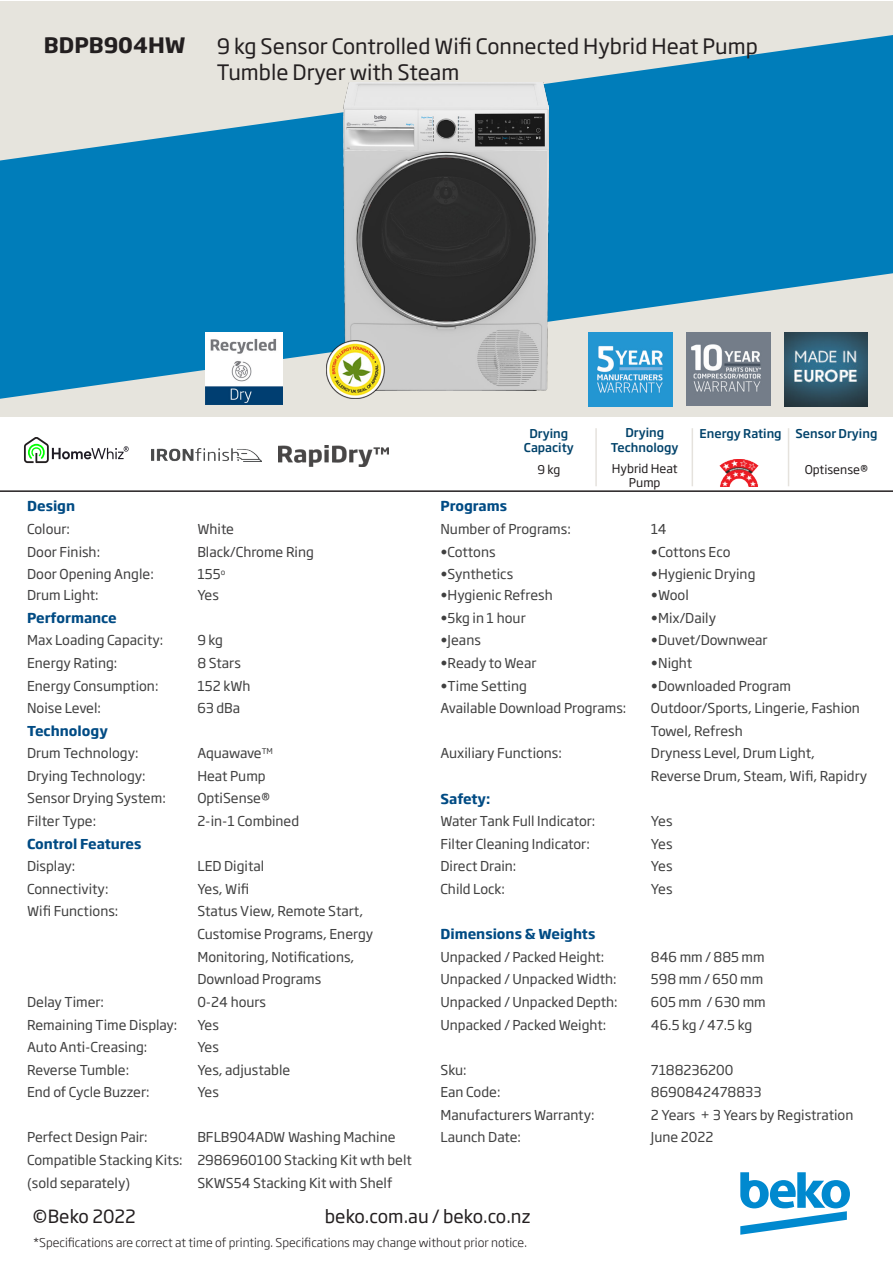
<style>
.page{position:relative;width:893px;height:1263px;background:#fff}
.page>*{position:absolute;margin:0;border:0;box-sizing:border-box;transform-origin:0 0}
.t1{font:21px "Soho Gothic Pro";color:#231f20}
.t2{font:700 21px "Soho Gothic Pro";color:#231f20}
.t3{font:18px "Soho Gothic Pro";color:#231f20}
.t4{font:13.5px "Soho Gothic Pro";color:#404040}
.t5{font:700 13.5px "Soho Gothic Pro";color:#004b84}
.t6{font:13.5px "Soho Gothic Pro";color:#403f40}
.t7{font:300 12px "Soho Gothic Pro";color:#231f20}
.t8{font:500 12px "Soho Gothic Pro";color:#01426a}
.t9{font:12px/14.4px "Soho Gothic Pro";color:#231f20;text-align:center}
</style>
<div class="page">
<div style="left:0;top:1px;width:893px;height:416px;background:#e6e4dd"></div>
<svg style="left:0;top:35px;width:893px;height:364px;fill:#007dba"></svg>
<svg style="left:740px;top:1172px;width:110px;height:63px"></svg>
<hr style="left:0;top:490px;width:893px;height:2px;background:#231f20">
<img style="left:343px;top:83px;width:205px;height:308px">
<img style="left:719px;top:460px;width:40px;height:26px">
<hr style="left:595px;top:428px;width:2px;height:58px;background:#e5e2dd">
<hr style="left:692px;top:428px;width:1px;height:58px;background:#e5e2dd">
<hr style="left:788px;top:428px;width:1px;height:58px;background:#e5e2dd">
<img style="left:327px;top:340px;width:58px;height:58px">
<img style="left:206px;top:333px;width:76px;height:71px">
<svg style="left:24px;top:437px;width:105px;height:26px"></svg>
<img style="left:152px;top:449px;width:109px;height:13px">
<img style="left:589px;top:332px;width:83px;height:74px">
<img style="left:686px;top:332px;width:84px;height:73px">
<img style="left:784px;top:332px;width:84px;height:74px">
<img style="left:279px;top:446px;width:110px;height:20px">
<p class="t2" style="left:44px;top:29px;width:143px">BDPB904HW</p>
<p class="t1" style="left:217px;top:30px;width:542px">9 kg Sensor Controlled Wifi Connected Hybrid Heat Pump</p>
<p class="t1" style="left:217px;top:56px;width:244px">Tumble Dryer with Steam</p>
<p class="t8" style="left:529px;top:424px;width:40px">Drying</p>
<p class="t8" style="left:524px;top:438px;width:51px">Capacity</p>
<p class="t9" style="left:538px;top:461px;width:24px">9 kg</p>
<p class="t8" style="left:625px;top:423px;width:40px">Drying</p>
<p class="t8" style="left:611px;top:438px;width:69px">Technology</p>
<p class="t9" style="left:612px;top:461px;width:67px">Hybrid Heat<br>Pump</p>
<p class="t8" style="left:700px;top:424px;width:84px">Energy Rating</p>
<p class="t8" style="left:796px;top:424px;width:83px">Sensor Drying</p>
<p class="t9" style="left:805px;top:461px;width:65px">Optisense®</p>
<p class="t5" style="left:27px;top:495px;width:50px">Design</p>
<p class="t5" style="left:440px;top:495px;width:68px">Programs</p>
<p class="t6" style="left:27px;top:518px;width:44px">Colour:</p>
<p class="t6" style="left:197px;top:518px;width:38px">White</p>
<p class="t4" style="left:440px;top:518px;width:132px">Number of Programs:</p>
<p class="t4" style="left:651px;top:518px;width:17px">14</p>
<p class="t6" style="left:27px;top:541px;width:75px">Door Finish:</p>
<p class="t6" style="left:197px;top:541px;width:118px">Black/Chrome Ring</p>
<p class="t4" style="left:440px;top:541px;width:57px">•Cottons</p>
<p class="t4" style="left:651px;top:541px;width:81px">•Cottons Eco</p>
<p class="t6" style="left:27px;top:564px;width:128px">Door Opening Angle:</p>
<p class="t6" style="left:27px;top:585px;width:73px">Drum Light:</p>
<p class="t4" style="left:440px;top:564px;width:74px">•Synthetics</p>
<p class="t4" style="left:440px;top:585px;width:114px">•Hygienic Refresh</p>
<p class="t4" style="left:651px;top:564px;width:106px">•Hygienic Drying</p>
<p class="t4" style="left:651px;top:585px;width:39px">•Wool</p>
<p class="t4" style="left:197px;top:564px;width:29px">155<sup>o</sup></p>
<p class="t4" style="left:197px;top:585px;width:23px">Yes</p>
<p class="t5" style="left:27px;top:607px;width:91px">Performance</p>
<p class="t4" style="left:440px;top:607px;width:87px">•5kg in 1 hour</p>
<p class="t4" style="left:651px;top:607px;width:67px">•Mix/Daily</p>
<p class="t4" style="left:27px;top:630px;width:138px">Max Loading Capacity:</p>
<p class="t4" style="left:197px;top:630px;width:27px">9 kg</p>
<p class="t4" style="left:440px;top:630px;width:42px">•Jeans</p>
<p class="t4" style="left:651px;top:630px;width:118px">•Duvet/Downwear</p>
<p class="t4" style="left:27px;top:652px;width:92px">Energy Rating:</p>
<p class="t4" style="left:197px;top:652px;width:45px">8 Stars</p>
<p class="t4" style="left:440px;top:652px;width:98px">•Ready to Wear</p>
<p class="t4" style="left:651px;top:652px;width:43px">•Night</p>
<p class="t4" style="left:27px;top:675px;width:133px">Energy Consumption:</p>
<p class="t4" style="left:197px;top:675px;width:55px">152 kWh</p>
<p class="t4" style="left:440px;top:675px;width:88px">•Time Setting</p>
<p class="t4" style="left:651px;top:675px;width:142px">•Downloaded Program</p>
<p class="t4" style="left:27px;top:698px;width:75px">Noise Level:</p>
<p class="t4" style="left:197px;top:698px;width:44px">63 dBa</p>
<p class="t4" style="left:440px;top:698px;width:187px">Available Download Programs:</p>
<p class="t4" style="left:651px;top:698px;width:211px">Outdoor/Sports, Lingerie, Fashion</p>
<p class="t5" style="left:27px;top:720px;width:82px">Technology</p>
<p class="t4" style="left:651px;top:720px;width:93px">Towel, Refresh</p>
<p class="t4" style="left:27px;top:743px;width:113px">Drum Technology:</p>
<p class="t4" style="left:197px;top:743px;width:77px">Aquawave<sup>TM</sup></p>
<p class="t4" style="left:440px;top:743px;width:123px">Auxiliary Functions:</p>
<p class="t4" style="left:651px;top:743px;width:165px">Dryness Level, Drum Light,</p>
<p class="t4" style="left:27px;top:765px;width:120px">Drying Technology:</p>
<p class="t4" style="left:197px;top:765px;width:70px">Heat Pump</p>
<p class="t4" style="left:651px;top:765px;width:218px">Reverse Drum, Steam, Wifi, Rapidry</p>
<p class="t4" style="left:27px;top:788px;width:140px">Sensor Drying System:</p>
<p class="t4" style="left:197px;top:788px;width:74px">OptiSense®</p>
<p class="t5" style="left:440px;top:788px;width:52px">Safety:</p>
<p class="t4" style="left:27px;top:811px;width:71px">Filter Type:</p>
<p class="t4" style="left:197px;top:811px;width:103px">2-in-1 Combined</p>
<p class="t4" style="left:440px;top:811px;width:156px">Water Tank Full Indicator:</p>
<p class="t4" style="left:651px;top:811px;width:23px">Yes</p>
<p class="t5" style="left:27px;top:833px;width:116px">Control Features</p>
<p class="t4" style="left:440px;top:833px;width:151px">Filter Cleaning Indicator:</p>
<p class="t4" style="left:651px;top:833px;width:23px">Yes</p>
<p class="t4" style="left:27px;top:856px;width:50px">Display:</p>
<p class="t4" style="left:197px;top:856px;width:68px">LED Digital</p>
<p class="t4" style="left:440px;top:856px;width:78px">Direct Drain:</p>
<p class="t4" style="left:651px;top:856px;width:23px">Yes</p>
<p class="t4" style="left:27px;top:878px;width:83px">Connectivity:</p>
<p class="t4" style="left:197px;top:878px;width:53px">Yes, Wifi</p>
<p class="t4" style="left:440px;top:878px;width:66px">Child Lock:</p>
<p class="t4" style="left:651px;top:878px;width:23px">Yes</p>
<p class="t4" style="left:27px;top:901px;width:93px">Wifi Functions:</p>
<p class="t4" style="left:197px;top:901px;width:167px">Status View, Remote Start,</p>
<p class="t4" style="left:197px;top:924px;width:177px">Customise Programs, Energy</p>
<p class="t5" style="left:440px;top:923px;width:156px">Dimensions &amp; Weights</p>
<p class="t4" style="left:197px;top:946px;width:159px">Monitoring, Notifications,</p>
<p class="t4" style="left:440px;top:946px;width:166px">Unpacked / Packed Height:</p>
<p class="t4" style="left:651px;top:946px;width:115px">846 mm / 885 mm</p>
<p class="t4" style="left:197px;top:969px;width:125px">Download Programs</p>
<p class="t4" style="left:440px;top:969px;width:178px">Unpacked / Unpacked Width:</p>
<p class="t4" style="left:651px;top:969px;width:114px">598 mm / 650 mm</p>
<p class="t4" style="left:27px;top:991px;width:78px">Delay Timer:</p>
<p class="t4" style="left:197px;top:991px;width:70px">0-24 hours</p>
<p class="t4" style="left:440px;top:991px;width:179px">Unpacked / Unpacked Depth:</p>
<p class="t4" style="left:651px;top:991px;width:116px">605 mm / 630 mm</p>
<p class="t4" style="left:27px;top:1014px;width:152px">Remaining Time Display:</p>
<p class="t4" style="left:197px;top:1014px;width:23px">Yes</p>
<p class="t4" style="left:440px;top:1014px;width:167px">Unpacked / Packed Weight:</p>
<p class="t4" style="left:651px;top:1014px;width:103px">46.5 kg / 47.5 kg</p>
<p class="t4" style="left:27px;top:1037px;width:122px">Auto Anti-Creasing:</p>
<p class="t4" style="left:197px;top:1037px;width:23px">Yes</p>
<p class="t4" style="left:27px;top:1059px;width:104px">Reverse Tumble:</p>
<p class="t4" style="left:197px;top:1059px;width:94px">Yes, adjustable</p>
<p class="t4" style="left:440px;top:1059px;width:28px">Sku:</p>
<p class="t4" style="left:651px;top:1059px;width:84px">7188236200</p>
<p class="t4" style="left:27px;top:1082px;width:124px">End of Cycle Buzzer:</p>
<p class="t4" style="left:197px;top:1082px;width:23px">Yes</p>
<p class="t4" style="left:440px;top:1082px;width:62px">Ean Code:</p>
<p class="t4" style="left:651px;top:1082px;width:112px">8690842478833</p>
<p class="t4" style="left:440px;top:1104px;width:156px">Manufacturers Warranty:</p>
<p class="t4" style="left:651px;top:1104px;width:204px">2 Years + 3 Years by Registration</p>
<p class="t4" style="left:27px;top:1127px;width:122px">Perfect Design Pair:</p>
<p class="t4" style="left:197px;top:1127px;width:200px">BFLB904ADW Washing Machine</p>
<p class="t4" style="left:440px;top:1127px;width:82px">Launch Date:</p>
<p class="t4" style="left:651px;top:1127px;width:64px">June 2022</p>
<p class="t4" style="left:27px;top:1149px;width:157px">Compatible Stacking Kits:</p>
<p class="t4" style="left:197px;top:1149px;width:216px">2986960100 Stacking Kit wth belt</p>
<p class="t4" style="left:27px;top:1172px;width:105px">(sold separately)</p>
<p class="t4" style="left:197px;top:1172px;width:197px">SKWS54 Stacking Kit with Shelf</p>
<p class="t3" style="left:33px;top:1202px;width:105px">©Beko 2022</p>
<p class="t3" style="left:325px;top:1202px;width:207px">beko.com.au / beko.co.nz</p>
<p class="t7" style="left:33px;top:1233px;width:495px">*Specifications are correct at time of printing. Specifications may change without prior notice.</p>
</div>
